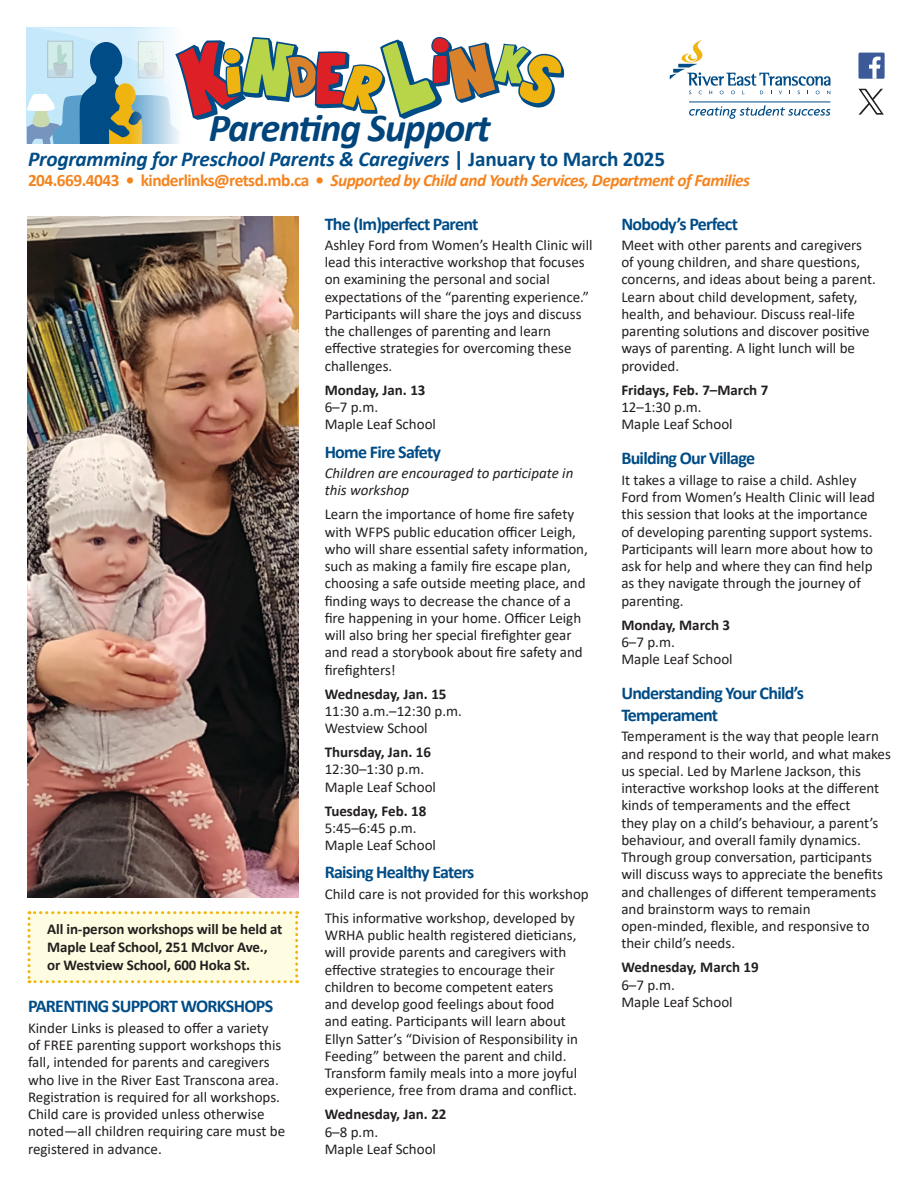
<style>
.page{position:relative;width:918px;height:1188px;background:#fff}
.page>*{position:absolute;margin:0;border:0;box-sizing:border-box;transform-origin:0 0}
.t1{font:italic 700 39.75px "Calibri";letter-spacing:-.03em;color:#00447c}
.t2{font:italic 700 21.3px "Calibri";letter-spacing:-.01em;color:#004c86}
.bod{font:700 18px/21.6px "Calibri";letter-spacing:-.04em;color:#004c86}
.t3{font:italic 700 17.4px "Calibri";letter-spacing:-.03em;color:#f5841f}
.bod-2{font:15px/17.2px "Calibri";color:#231f20}
.bod-3{font:700 15px/18px "Calibri";letter-spacing:-.01em;color:#231f20}
.bod-4{font:italic 15px/17.2px "Calibri";color:#231f20}
.s1{font-style:normal}
.s2{font-style:normal;font-size:21.15px}
.s3{font-weight:700}
</style>
<div class="page">
<svg style="left:27px;top:27px;width:537px;height:117px"></svg>
<svg style="left:670px;top:40px;width:160px;height:54px"></svg>
<svg style="left:689px;top:105px;width:141px;height:14px"></svg>
<hr style="left:689px;top:102px;width:141px;height:1px;background:#004c86">
<div style="left:858px;top:53px;width:27px;height:26px;background:#3c5a9a"></div>
<svg style="left:869px;top:57px;width:12px;height:22px"></svg>
<svg style="left:859px;top:89px;width:25px;height:26px"></svg>
<img style="left:28px;top:216px;width:270px;height:681px">
<svg style="left:28px;top:911px;width:270px;height:72px;background:#fefad9"></svg>
<h1 class="t1" style="left:209px;top:99px;width:283px">Parenting Support</h1>
<h2 class="t2" style="left:28px;top:143px;width:639px">Programming for Preschool Parents &amp; Caregivers <span class="s1">| January to March</span> <span class="s2">2025</span></h2>
<p class="t3" style="left:28px;top:168px;width:723px"><span class="s1">204.669.4043 • kinderlinks@retsd.mb.ca •</span> Supported by Child and Youth Services, Department of Families</p>
<p class="bod-3" style="left:47px;top:920px;width:237px">All in-person workshops will be held at<br>Maple Leaf School, 251 McIvor Ave., or Westview School, 600 Hoka St.</p>
<p class="bod" style="left:28px;top:995px;width:247px">PARENTING SUPPORT WORKSHOPS</p>
<p class="bod-2" style="left:28px;top:1019px;width:259px">Kinder Links is pleased to offer a variety<br>of FREE parenting support workshops this fall, intended for parents and caregivers who live in the River East Transcona area.<br>Registration is required for all workshops.<br>Child care is provided unless otherwise noted—all children requiring care must be registered in advance.</p>
<p class="bod" style="left:325px;top:212px;width:155px">The (Im)perfect Parent</p>
<p class="bod-2" style="left:325px;top:236px;width:269px">Ashley Ford from Women’s Health Clinic will lead this interactive workshop that focuses on examining the personal and social expectations of the “parenting experience.” Participants will share the joys and discuss the challenges of parenting and learn effective strategies for overcoming these challenges.</p>
<p class="bod-2" style="left:325px;top:381px;width:113px"><span class="s3">Monday, Jan. 13<br></span>6–7 p.m.<br>Maple Leaf School</p>
<p class="bod" style="left:325px;top:441px;width:118px">Home Fire Safety</p>
<p class="bod-4" style="left:325px;top:464px;width:250px">Children are encouraged to participate in this workshop</p>
<p class="bod-2" style="left:325px;top:505px;width:265px">Learn the importance of home fire safety with WFPS public education officer Leigh, who will share essential safety information, such as making a family fire escape plan, choosing a safe outside meeting place, and finding ways to decrease the chance of a fire happening in your home. Officer Leigh will also bring her special firefighter gear and read a storybook about fire safety and firefighters!</p>
<p class="bod-2" style="left:325px;top:685px;width:139px"><span class="s3">Wednesday, Jan. 15<br></span>11:30 a.m.–12:30 p.m.<br>Westview School</p>
<p class="bod-2" style="left:325px;top:743px;width:113px"><span class="s3">Thursday, Jan. 16<br></span>12:30–1:30 p.m.<br>Maple Leaf School</p>
<p class="bod-2" style="left:325px;top:802px;width:113px"><span class="s3">Tuesday, Feb. 18<br></span>5:45–6:45 p.m.<br>Maple Leaf School</p>
<p class="bod" style="left:325px;top:861px;width:151px">Raising Healthy Eaters</p>
<p class="bod-2" style="left:325px;top:885px;width:266px">Child care is not provided for this workshop</p>
<p class="bod-2" style="left:325px;top:909px;width:255px">This informative workshop, developed by WRHA public health registered dieticians, will provide parents and caregivers with effective strategies to encourage their children to become competent eaters and develop good feelings about food and eating. Participants will learn about Ellyn Satter’s “Division of Responsibility in Feeding” between the parent and child.<br>Transform family meals into a more joyful experience, free from drama and conflict.</p>
<p class="bod-2" style="left:325px;top:1105px;width:123px"><span class="s3">Wednesday, Jan. 22<br></span>6–8 p.m.<br>Maple Leaf School</p>
<p class="bod" style="left:621px;top:212px;width:118px">Nobody’s Perfect</p>
<p class="bod-2" style="left:621px;top:236px;width:256px">Meet with other parents and caregivers of young children, and share questions, concerns, and ideas about being a parent.<br>Learn about child development, safety, health, and behaviour. Discuss real-life parenting solutions and discover positive ways of parenting. A light lunch will be provided.</p>
<p class="bod-2" style="left:621px;top:381px;width:149px"><span class="s3">Fridays, Feb. 7–March 7<br></span>12–1:30 p.m.<br>Maple Leaf School</p>
<p class="bod" style="left:621px;top:447px;width:135px">Building Our Village</p>
<p class="bod-2" style="left:621px;top:471px;width:255px">It takes a village to raise a child. Ashley Ford from Women’s Health Clinic will lead this session that looks at the importance of developing parenting support systems.<br>Participants will learn more about how to ask for help and where they can find help as they navigate through the journey of parenting.</p>
<p class="bod-2" style="left:621px;top:616px;width:113px"><span class="s3">Monday, March 3<br></span>6–7 p.m.<br>Maple Leaf School</p>
<p class="bod" style="left:621px;top:682px;width:184px">Understanding Your Child’s<br>Temperament</p>
<p class="bod-2" style="left:621px;top:727px;width:271px">Temperament is the way that people learn and respond to their world, and what makes us special. Led by Marlene Jackson, this interactive workshop looks at the different kinds of temperaments and the effect<br>they play on a child’s behaviour, a parent’s behaviour, and overall family dynamics.<br>Through group conversation, participants will discuss ways to appreciate the benefits and challenges of different temperaments and brainstorm ways to remain open-minded, flexible, and responsive to their child’s needs.</p>
<p class="bod-2" style="left:621px;top:958px;width:139px"><span class="s3">Wednesday, March 19<br></span>6–7 p.m.<br>Maple Leaf School</p>
</div>
